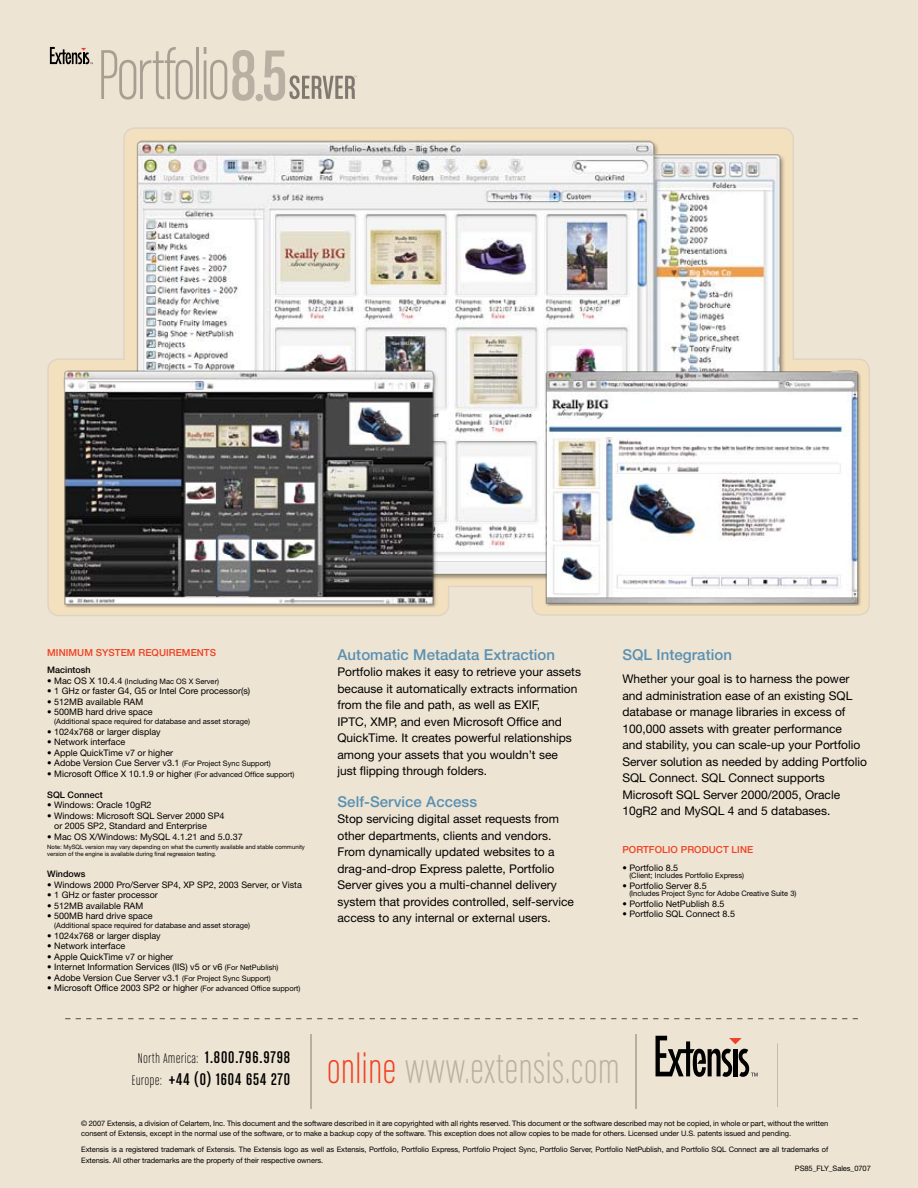
<style>
.page{position:relative;width:918px;height:1188px;background:#eee4d3}
.page>*{position:absolute;margin:0;border:0;box-sizing:border-box;transform-origin:0 0}
.t1{font:44.1px "Chalet Comprime Milan Sixty";letter-spacing:.03em;color:#bbb0a3}
.t2{font:18px/21.6px "Chalet Comprime Cologne Sixty";letter-spacing:.05em;color:#000;text-align:center}
.t3{font:500 15px "Helvetica Neue LT Std";letter-spacing:.005em;color:#5990b2}
.t4{font:12px/16.5px "Helvetica Neue LT Std";color:#000}
.t5{font:500 9.75px "Helvetica Neue LT Std";letter-spacing:.005em;color:#ef4123}
.t6{font:9px/10.5px "Helvetica Neue LT Std";color:#000}
.t7{font:500 9px "Helvetica Neue LT Std";color:#000}
.t8{font:7.5px/10.5px "Helvetica Neue LT Std";letter-spacing:-.005em;color:#000}
.t9{font:6px/7.5px "Helvetica Neue LT Std";color:#000}
.s1{font-size:9px}
.s2{font-size:7.5px}
.s3{font-family:"Chalet Comprime Milan Sixty";font-size:14.85px}
.s4{color:#ef4123}
</style>
<div class="page">
<svg style="left:47px;top:127px;width:823px;height:489px"></svg>
<img style="left:129px;top:134px;width:665px;height:453px">
<hr style="left:635px;top:1034px;width:1px;height:74px;background:#b8aea1">
<hr style="left:310px;top:1034px;width:2px;height:74px;background:#b8aea1">
<svg style="left:656px;top:1036px;width:102px;height:41px"></svg>
<img style="left:537px;top:369px;width:330px;height:237px">
<img style="left:61px;top:367px;width:376px;height:242px">
<svg style="left:50px;top:47px;width:43px;height:17px"></svg>
<svg style="left:101px;top:47px;width:92px;height:53px"></svg>
<hr style="left:196px;top:47px;width:3px;height:52px;background:#a89f93">
<svg style="left:204px;top:47px;width:50px;height:54px"></svg>
<div style="left:256px;top:94px;width:7px;height:7px;background:#b9b0a3;border-radius:50%"></div>
<svg style="left:264px;top:51px;width:93px;height:50px"></svg>
<h3 class="t5" style="left:47px;top:647px;width:137px">Minimum system requireme</h3>
<h3 class="t5" style="left:197px;top:647px;width:19px">nts</h3>
<p class="t7" style="left:47px;top:665px;width:45px">Macintosh</p>
<p class="t8" style="left:47px;top:676px;width:173px"><span class="s1">• Mac OS X 10.4.4</span> (Including Mac OS X Server)</p>
<p class="t6" style="left:47px;top:686px;width:204px">• 1 GHz or faster G4, G5 or Intel Core processor(s)</p>
<p class="t6" style="left:47px;top:696px;width:98px">• 512MB available RAM</p>
<p class="t6" style="left:47px;top:707px;width:107px">• 500MB hard drive space</p>
<p class="t8" style="left:54px;top:716px;width:197px">(Additional space required for database and asset storage)</p>
<p class="t6" style="left:47px;top:726px;width:115px">• 1024x768 or larger display</p>
<p class="t6" style="left:47px;top:737px;width:80px">• Network interface</p>
<p class="t6" style="left:47px;top:747px;width:128px">• Apple QuickTime v7 or higher</p>
<p class="t6" style="left:47px;top:758px;width:225px">• Adobe Version Cue Server v3.1 <span class="s2">(For Project Sync Support)</span></p>
<p class="t6" style="left:47px;top:768px;width:249px">• Microsoft Office X 10.1.9 or higher <span class="s2">(For advanced Office support)</span></p>
<p class="t7" style="left:47px;top:789px;width:57px">SQL Connect</p>
<p class="t6" style="left:47px;top:800px;width:106px">• Windows: Oracle 10gR2</p>
<p class="t6" style="left:54px;top:810px;width:172px;text-indent:-7px">• Windows: Microsoft SQL Server 2000 SP4 or 2005 SP2, Standard and Enterprise</p>
<p class="t6" style="left:47px;top:831px;width:197px">• Mac OS X/Windows: MySQL 4.1.21 and 5.0.37</p>
<p class="t9" style="left:47px;top:843px;width:259px">Note: MySQL version may vary depending on what the currently available and stable community version of the engine is available during final regression testing.</p>
<p class="t7" style="left:47px;top:869px;width:40px">Windows</p>
<p class="t6" style="left:47px;top:879px;width:256px">• Windows 2000 Pro/Server SP4, XP SP2, 2003 Server, or Vista</p>
<p class="t6" style="left:47px;top:890px;width:112px">• 1 GHz or faster processor</p>
<p class="t6" style="left:47px;top:900px;width:98px">• 512MB available RAM</p>
<p class="t6" style="left:47px;top:911px;width:107px">• 500MB hard drive space</p>
<p class="t8" style="left:54px;top:920px;width:197px">(Additional space required for database and asset storage)</p>
<p class="t6" style="left:47px;top:930px;width:115px">• 1024x768 or larger display</p>
<p class="t6" style="left:47px;top:941px;width:80px">• Network interface</p>
<p class="t6" style="left:47px;top:951px;width:128px">• Apple QuickTime v7 or higher</p>
<p class="t6" style="left:47px;top:962px;width:233px">• Internet Information Services (IIS) v5 or v6 <span class="s2">(For NetPublish)</span></p>
<p class="t6" style="left:47px;top:972px;width:225px">• Adobe Version Cue Server v3.1 <span class="s2">(For Project Sync Support)</span></p>
<p class="t6" style="left:47px;top:983px;width:255px">• Microsoft Office 2003 SP2 or higher <span class="s2">(For advanced Office support)</span></p>
<h3 class="t3" style="left:338px;top:646px;width:219px">Automatic Metadata Extraction</h3>
<p class="t4" style="left:338px;top:664px;width:245px">Portfolio makes it easy to retrieve your assets because it automatically extracts information from the file and path, as well as EXIF,<br>IPTC, XMP, and even Microsoft Office and QuickTime. It creates powerful relationships among your assets that you wouldn’t see<br>just flipping through folders.</p>
<h3 class="t3" style="left:338px;top:793px;width:141px">Self-Service Access</h3>
<p class="t4" style="left:338px;top:811px;width:238px">Stop servicing digital asset requests from other departments, clients and vendors.<br>From dynamically updated websites to a drag-and-drop Express palette, Portfolio Server gives you a multi-channel delivery system that provides controlled, self-service access to any internal or external users.</p>
<h3 class="t3" style="left:622px;top:646px;width:111px">SQL Integration</h3>
<p class="t4" style="left:622px;top:670px;width:246px">Whether your goal is to harness the power and administration ease of an existing SQL database or manage libraries in excess of 100,000 assets with greater performance<br>and stability, you can scale-up your Portfolio Server solution as needed by adding Portfolio SQL Connect. SQL Connect supports Microsoft SQL Server 2000/2005, Oracle 10gR2 and MySQL 4 and 5 databases.</p>
<h3 class="t5" style="left:622px;top:844px;width:131px">Portfolio Product Line</h3>
<p class="t6" style="left:622px;top:862px;width:57px">• Portfolio 8.5</p>
<p class="t8" style="left:629px;top:870px;width:116px">(Client; Includes Portfolio Express)</p>
<p class="t6" style="left:622px;top:880px;width:86px">• Portfolio Server 8.5</p>
<p class="t8" style="left:629px;top:888px;width:169px">(Includes Project Sync for Adobe Creative Suite 3)</p>
<p class="t6" style="left:622px;top:898px;width:104px">• Portfolio NetPublish 8.5</p>
<p class="t6" style="left:622px;top:909px;width:114px">• Portfolio SQL Connect 8.5</p>
<h2 class="t2" style="left:132px;top:1046px;width:160px"><span class="s3">North America:</span> 1.800.796.9798<br><span class="s3">Europe:</span> +44 (0) 1604 654 270</h2>
<h1 class="t1" style="left:327px;top:1045px;width:293px"><span class="s4">online</span> www.extensis.com</h1>
<p class="t8" style="left:81px;top:1118px;width:749px">© 2007 Extensis, a division of Celartem, Inc. This document and the software described in it are copyrighted with all rights reserved. This document or the software described may not be copied, in whole or part, without the written consent of Extensis, except in the normal use of the software, or to make a backup copy of the software. This exception does not allow copies to be made for others. Licensed under U.S. patents issued and pending.</p>
<p class="t8" style="left:81px;top:1144px;width:749px">Extensis is a registered trademark of Extensis. The Extensis logo as well as Extensis, Portfolio, Portfolio Express, Portfolio Project Sync, Portfolio Server, Portfolio NetPublish, and Portfolio SQL Connect are all trademarks of<br>Extensis. All other trademarks are the property of their respective owners.</p>
<p class="t8" style="left:795px;top:1163px;width:78px">PS85_FLY_Sales_0707</p>
</div>
